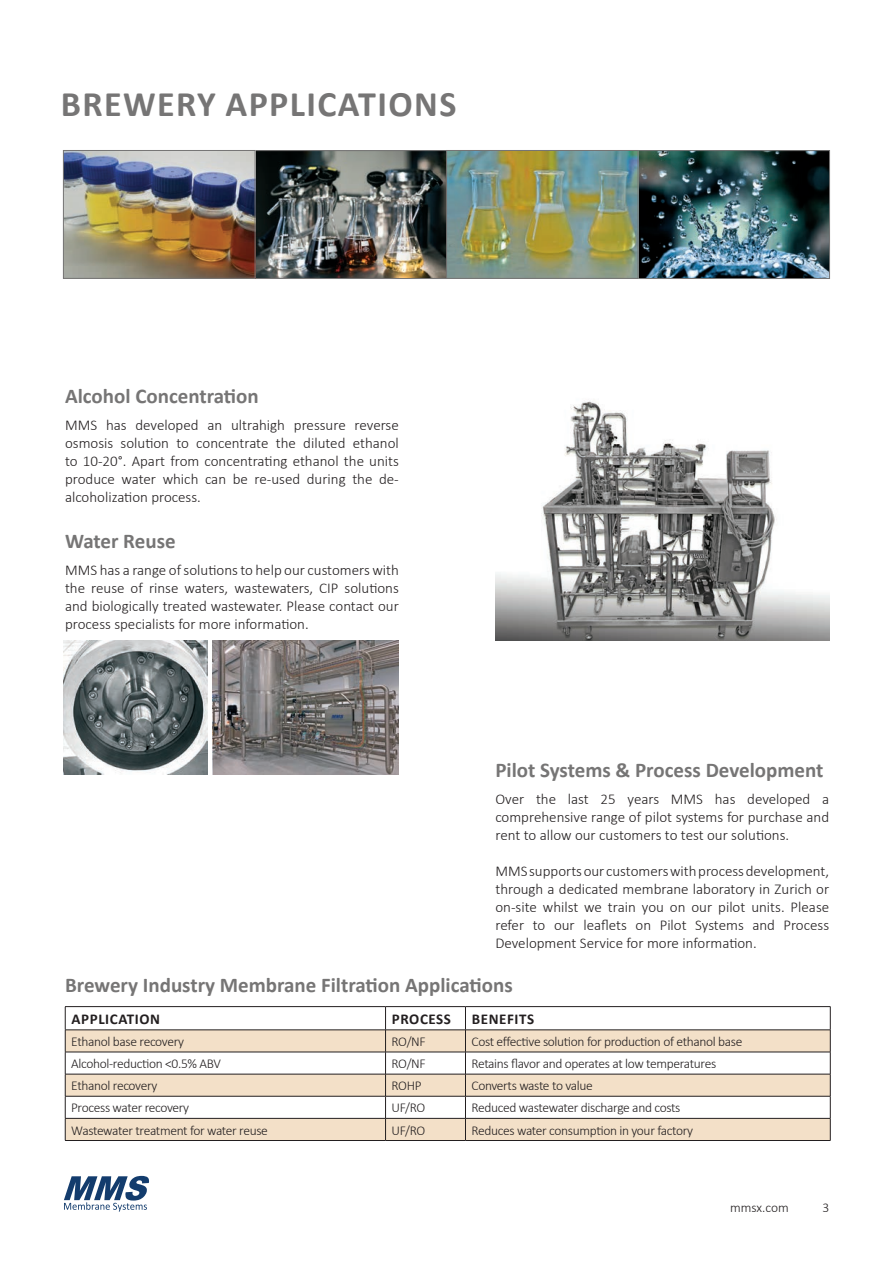
<style>
.page{position:relative;width:893px;height:1263px;background:#fff}
.page>*{position:absolute;margin:0;border:0;box-sizing:border-box;transform-origin:0 0}
.t1{font:700 36px "Calibri";letter-spacing:.04em;color:#767575}
.t2{font:700 21px "Calibri";color:#767575}
.t3{font:300 15px/18px "Calibri";color:#231f20;text-align:justify}
.t4{font:700 15px "Calibri";letter-spacing:.04em;color:#231f20}
.t5{font:300 13.5px "Calibri";letter-spacing:-.025em;color:#231f20}
</style>
<div class="page">
<svg style="left:64px;top:1176px;width:85px;height:35px"></svg>
<img style="left:65px;top:150px;width:764px;height:126px">
<div style="left:638px;top:151px;width:192px;height:127px;border:1px solid #767575"></div>
<div style="left:446px;top:150px;width:192px;height:128px;border:1px solid #767575"></div>
<div style="left:255px;top:151px;width:192px;height:127px;border:1px solid #767575"></div>
<div style="left:63px;top:150px;width:192px;height:128px;border:1px solid #767575"></div>
<svg style="left:66px;top:1030px;width:764px;height:110px;fill:#f3e0c8"></svg>
<hr style="left:65px;top:1006px;width:321px;height:1px;background:#231f20">
<hr style="left:386px;top:1006px;width:79px;height:1px;background:#231f20">
<hr style="left:465px;top:1006px;width:365px;height:1px;background:#231f20">
<hr style="left:65px;top:1029px;width:321px;height:1px;background:#231f20">
<hr style="left:386px;top:1029px;width:79px;height:1px;background:#231f20">
<hr style="left:465px;top:1029px;width:365px;height:1px;background:#231f20">
<hr style="left:65px;top:1052px;width:321px;height:1px;background:#231f20">
<hr style="left:386px;top:1052px;width:79px;height:1px;background:#231f20">
<hr style="left:465px;top:1052px;width:365px;height:1px;background:#231f20">
<hr style="left:65px;top:1074px;width:321px;height:1px;background:#231f20">
<hr style="left:386px;top:1074px;width:79px;height:1px;background:#231f20">
<hr style="left:465px;top:1074px;width:365px;height:1px;background:#231f20">
<hr style="left:65px;top:1096px;width:321px;height:1px;background:#231f20">
<hr style="left:386px;top:1096px;width:79px;height:1px;background:#231f20">
<hr style="left:465px;top:1096px;width:365px;height:1px;background:#231f20">
<hr style="left:65px;top:1118px;width:321px;height:1px;background:#231f20">
<svg style="left:65px;top:1007px;width:1px;height:133px"></svg>
<hr style="left:386px;top:1118px;width:79px;height:1px;background:#231f20">
<svg style="left:385px;top:1007px;width:1px;height:133px"></svg>
<hr style="left:465px;top:1118px;width:365px;height:1px;background:#231f20">
<svg style="left:465px;top:1007px;width:1px;height:133px"></svg>
<svg style="left:830px;top:1007px;width:1px;height:133px"></svg>
<hr style="left:65px;top:1140px;width:321px;height:1px;background:#231f20">
<hr style="left:386px;top:1140px;width:79px;height:1px;background:#231f20">
<hr style="left:465px;top:1140px;width:365px;height:1px;background:#231f20">
<img style="left:64px;top:640px;width:143px;height:134px">
<img style="left:213px;top:640px;width:186px;height:134px">
<img style="left:495px;top:401px;width:334px;height:239px">
<h1 class="t1" style="left:61px;top:79px;width:397px">BREWERY APPLICATIONS</h1>
<h2 class="t2" style="left:65px;top:381px;width:195px">Alcohol Concentration</h2>
<p class="t3" style="left:65px;top:415px;width:335px">MMS has developed an ultrahigh pressure reverse osmosis solution to concentrate the diluted ethanol to 10-20°. Apart from concentrating ethanol the units produce water which can be re-used during the de&shy;alcoholization process.</p>
<h2 class="t2" style="left:65px;top:526px;width:112px">Water Reuse</h2>
<p class="t3" style="left:65px;top:560px;width:335px">MMS has a range of solutions to help our customers with the reuse of rinse waters, wastewaters, CIP solutions and biologically treated wastewater. Please contact our process specialists for more information.</p>
<h2 class="t2" style="left:495px;top:755px;width:330px">Pilot Systems &amp; Process Development</h2>
<p class="t3" style="left:495px;top:789px;width:335px">Over the last 25 years MMS has developed a comprehensive range of pilot systems for purchase and rent to allow our customers to test our solutions.</p>
<p class="t3" style="left:495px;top:861px;width:335px">MMS supports our customers with process development, through a dedicated membrane laboratory in Zurich or on-site whilst we train you on our pilot units. Please refer to our leaflets on Pilot Systems and Process Development Service for more information.</p>
<h2 class="t2" style="left:65px;top:970px;width:449px">Brewery Industry Membrane Filtration Applications</h2>
<p class="t4" style="left:72px;top:1008px;width:90px">APPLICATION</p>
<p class="t4" style="left:392px;top:1008px;width:61px">PROCESS</p>
<p class="t4" style="left:472px;top:1008px;width:64px">BENEFITS</p>
<p class="t5" style="left:71px;top:1033px;width:114px">Ethanol base recovery</p>
<p class="t5" style="left:392px;top:1033px;width:36px">RO/NF</p>
<p class="t5" style="left:471px;top:1033px;width:273px">Cost effective solution for production of ethanol base</p>
<p class="t5" style="left:71px;top:1055px;width:151px">Alcohol-reduction &lt;0.5% ABV</p>
<p class="t5" style="left:392px;top:1055px;width:36px">RO/NF</p>
<p class="t5" style="left:471px;top:1055px;width:246px">Retains flavor and operates at low temperatures</p>
<p class="t5" style="left:71px;top:1077px;width:88px">Ethanol recovery</p>
<p class="t5" style="left:392px;top:1077px;width:32px">ROHP</p>
<p class="t5" style="left:471px;top:1077px;width:123px">Converts waste to value</p>
<p class="t5" style="left:71px;top:1099px;width:119px">Process water recovery</p>
<p class="t5" style="left:392px;top:1099px;width:35px">UF/RO</p>
<p class="t5" style="left:471px;top:1099px;width:210px">Reduced wastewater discharge and costs</p>
<p class="t5" style="left:71px;top:1122px;width:198px">Wastewater treatment for water reuse</p>
<p class="t5" style="left:392px;top:1122px;width:35px">UF/RO</p>
<p class="t5" style="left:471px;top:1122px;width:223px">Reduces water consumption in your factory</p>
<p class="t5" style="left:730px;top:1199px;width:60px">mmsx.com</p>
<p class="t5" style="left:822px;top:1199px;width:8px">3</p>
</div>
